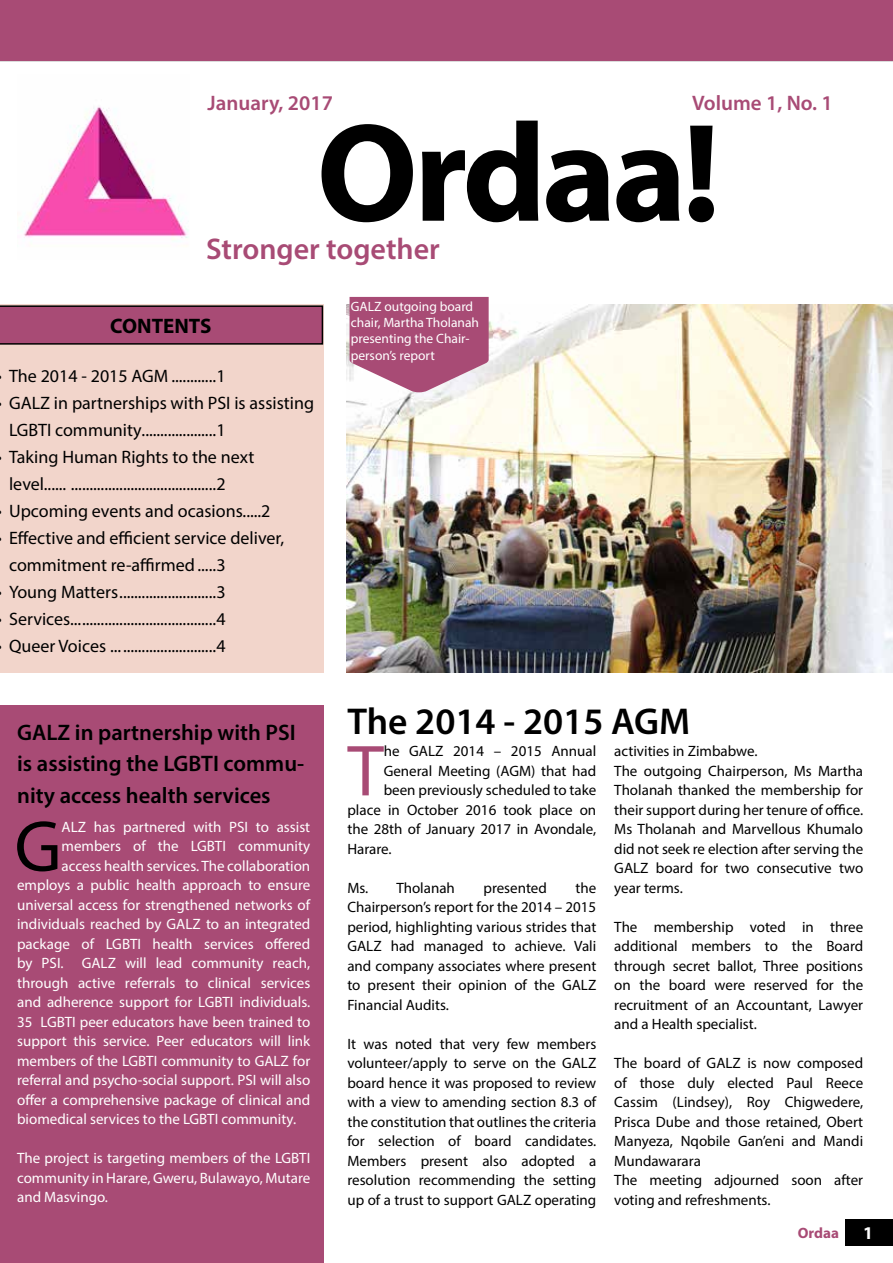
<style>
.page{position:relative;width:893px;height:1263px;background:#fff}
.page>*{position:absolute;margin:0;border:0;box-sizing:border-box;transform-origin:0 0}
.t1{font:700 141px "Myriad Pro";letter-spacing:-.03em;color:#000}
.t2{font:72.9px "Myriad Pro";color:#a84b75}
.t3{font:72.9px "Myriad Pro";color:#000}
.t4{font:600 37.5px "Myriad Pro";color:#000}
.t5{font:600 30px "Myriad Pro";color:#a84b75}
.t6{font:700 30px "Myriad Pro";letter-spacing:-.005em;color:#000}
.t7{font:600 22.5px/31.5px "Myriad Pro";color:#000}
.t8{font:600 21px "Myriad Pro";color:#a84b75}
.t9{font:700 21px "Myriad Pro";color:#000}
.t10{font:18px/27px "Myriad Pro";color:#000}
.t11{font:700 18px "Myriad Pro";color:#fff}
.t12{font:15px/19.5px "Myriad Pro";color:#000;text-align:justify}
.t13{font:15px/19.5px "Myriad Pro";color:#fff;text-align:justify}
.t14{font:700 15px "Myriad Pro";color:#a84b75}
.t15{font:13.5px/16.2px "Myriad Pro";color:#fff}
</style>
<div class="page">
<div style="left:0;top:706px;width:323px;height:557px;background:#a84b75"></div>
<div style="left:0;top:0;width:893px;height:61px;background:#a84b75"></div>
<div style="left:846px;top:1219px;width:47px;height:26px;background:#000"></div>
<img style="left:23px;top:106px;width:166px;height:134px">
<div style="left:0;top:304px;width:323px;height:369px;background:#f2d5cb"></div>
<img style="left:346px;top:304px;width:547px;height:369px">
<svg style="left:350px;top:297px;width:139px;height:95px"></svg>
<svg style="left:0;top:305px;width:323px;height:40px"></svg>
<h3 class="t8" style="left:208px;top:89px;width:127px">January, 2017</h3>
<h3 class="t8" style="left:692px;top:89px;width:142px">Volume 1, No. 1</h3>
<h1 class="t1" style="left:317px;top:81px;width:405px">Ordaa!</h1>
<h3 class="t5" style="left:206px;top:230px;width:235px">Stronger together</h3>
<h3 class="t6" style="left:95px;top:306px;width:122px">Contents</h3>
<p class="t10" style="left:9px;top:362px;width:306px">The 2014 - 2015 AGM ............1<br>GALZ in partnerships with PSI is assisting LGBTI community....................1<br>Taking Human Rights to the next level...... .......................................2<br>Upcoming events and ocasions.....2<br>Effective and efficient service deliver, commitment re-affirmed.....3<br>Young Matters..........................3<br>Services.......................................4<br>Queer Voices ............................4</p>
<h3 class="t9" style="left:110px;top:312px;width:103px">CONTENTS</h3>
<h3 class="t7" style="left:17px;top:716px;width:289px">GALZ in partnership with PSI is assisting the LGBTI commu&shy;nity access health services</h3>
<h2 class="t3" style="left:15px;top:801px;width:49px">G</h2>
<p class="t13" style="left:62px;top:817px;width:250px">ALZ has partnered with PSI to assist</p>
<p class="t13" style="left:62px;top:836px;width:250px">members of the LGBTI community</p>
<p class="t13" style="left:62px;top:856px;width:250px">access health services. The collaboration</p>
<p class="t13" style="left:17px;top:875px;width:295px">employs a public health approach to ensure</p>
<p class="t13" style="left:17px;top:895px;width:295px">universal access for strengthened networks of</p>
<p class="t13" style="left:17px;top:914px;width:295px">individuals reached by GALZ to an integrated</p>
<p class="t13" style="left:17px;top:934px;width:295px">package of LGBTI health services offered</p>
<p class="t13" style="left:17px;top:953px;width:295px">by PSI. GALZ will lead community reach,</p>
<p class="t13" style="left:17px;top:973px;width:295px">through active referrals to clinical services</p>
<p class="t13" style="left:17px;top:992px;width:295px">and adherence support for LGBTI individuals.</p>
<p class="t13" style="left:17px;top:1012px;width:295px">35 LGBTI peer educators have been trained to</p>
<p class="t13" style="left:17px;top:1031px;width:295px">support this service. Peer educators will link</p>
<p class="t13" style="left:17px;top:1051px;width:295px">members of the LGBTI community to GALZ for</p>
<p class="t13" style="left:17px;top:1070px;width:295px">referral and psycho-social support. PSI will also</p>
<p class="t13" style="left:17px;top:1090px;width:295px">offer a comprehensive package of clinical and</p>
<p class="t13" style="left:17px;top:1109px;width:281px">biomedical services to the LGBTI community.</p>
<p class="t13" style="left:17px;top:1148px;width:295px">The project is targeting members of the LGBTI community in Harare, Gweru, Bulawayo, Mutare and Masvingo.</p>
<p class="t15" style="left:351px;top:298px;width:130px">GALZ outgoing board chair, Martha Tholanah presenting the Chair&shy;person’s report</p>
<h3 class="t4" style="left:347px;top:698px;width:344px">The 2014 - 2015 AGM</h3>
<h2 class="t2" style="left:347px;top:726px;width:38px">T</h2>
<p class="t12" style="left:384px;top:741px;width:214px">he GALZ 2014 – 2015 Annual</p>
<p class="t12" style="left:384px;top:761px;width:214px">General Meeting (AGM) that had</p>
<p class="t12" style="left:384px;top:780px;width:214px">been previously scheduled to take</p>
<p class="t12" style="left:347px;top:800px;width:250px">place in October 2016 took place on</p>
<p class="t12" style="left:347px;top:819px;width:250px">the 28th of January 2017 in Avondale,</p>
<p class="t12" style="left:347px;top:839px;width:46px">Harare.</p>
<p class="t12" style="left:347px;top:878px;width:109px">Ms. Tholanah</p>
<p class="t12" style="left:483px;top:878px;width:65px">presented</p>
<p class="t12" style="left:347px;top:878px;width:250px;text-indent:228px">the Chairperson’s report for the 2014 – 2015 period, highlighting various strides that GALZ had managed to achieve. Vali and company associates where present to present their opinion of the GALZ Financial Audits.</p>
<p class="t12" style="left:347px;top:1034px;width:250px">It was noted that very few members volunteer/apply to serve on the GALZ board hence it was proposed to review with a view to amending section 8.3 of the constitution that outlines the criteria for selection of board candidates.<br>Members present also adopted a resolution recommending the setting up of a trust to support GALZ operating</p>
<p class="t12" style="left:614px;top:741px;width:250px;text-align:left">activities in Zimbabwe.<br>The outgoing Chairperson, Ms Martha<br>Tholanah thanked the membership for their support during her tenure of office.<br>Ms Tholanah and Marvellous Khumalo did not seek re election after serving the<br>GALZ board for two consecutive two year terms.</p>
<p class="t12" style="left:614px;top:917px;width:250px">The membership voted in three additional members to the Board through secret ballot, Three positions on the board were reserved for the recruitment of an Accountant, Lawyer and a Health specialist.</p>
<p class="t12" style="left:614px;top:1053px;width:250px;text-align:left">The board of GALZ is now composed of those duly elected Paul Reece<br>Cassim (Lindsey), Roy Chigwedere,<br>Prisca Dube and those retained, Obert<br>Manyeza, Nqobile Gan’eni and Mandi<br>Mundawarara<br>The meeting adjourned soon after voting and refreshments.</p>
<p class="t14" style="left:798px;top:1223px;width:43px">Ordaa</p>
<p class="t11" style="left:863px;top:1221px;width:11px">1</p>
</div>
